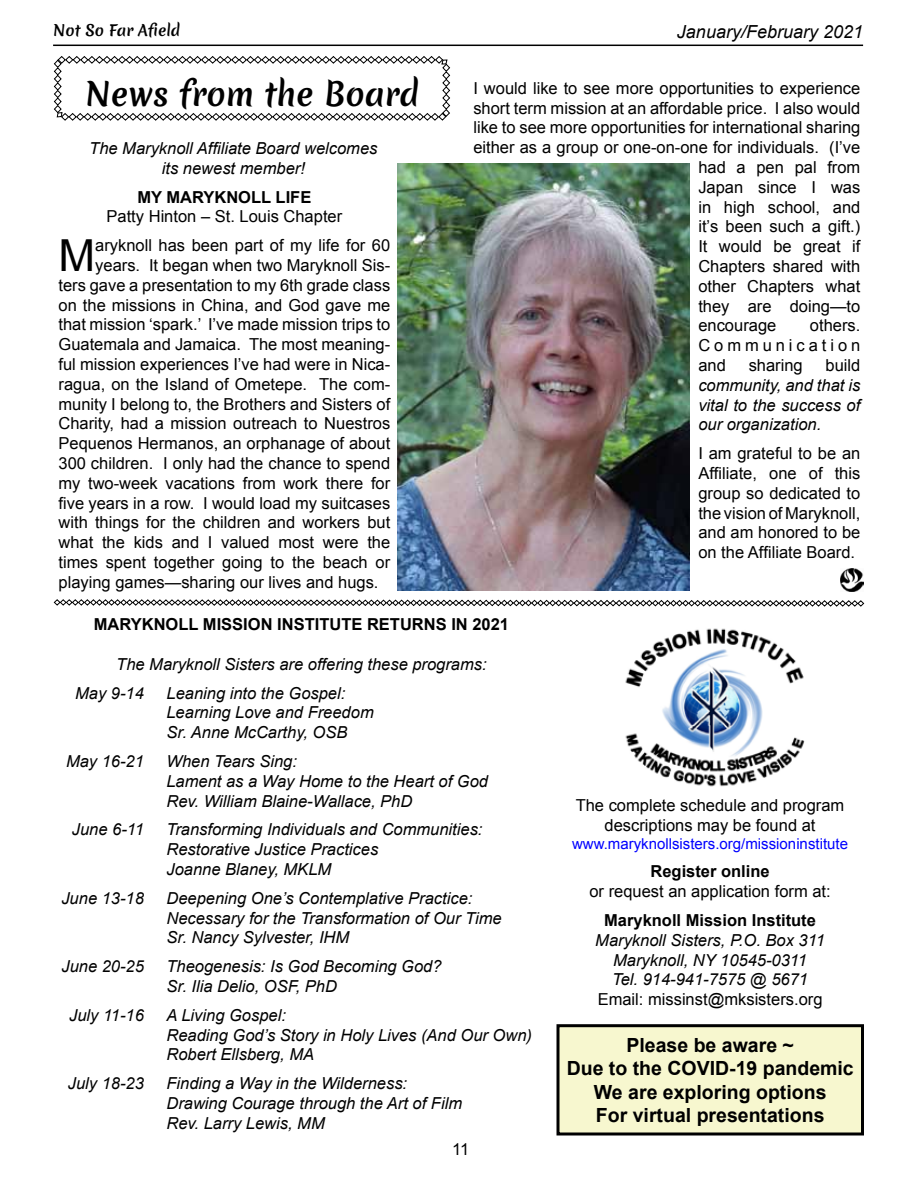
<style>
.page{position:relative;width:918px;height:1188px;background:#fff}
.page>*{position:absolute;margin:0;border:0;box-sizing:border-box;transform-origin:0 0}
.t1{font:44.1px "Arial";color:#000}
.t2{font:31.5px "Merienda One";color:#000}
.t3{font:700 19.5px/23.4px "Arial";color:#000;text-align:center}
.t4{font:italic 18px "Arial";color:#000}
.t5{font:16.5px/19.8px "Arial";color:#000;text-align:justify}
.t6{font:italic 16.5px/19.8px "Arial";color:#000}
.t7{font:700 16.5px "Arial";color:#000}
.t8{font:16.5px/19.8px "Arial";letter-spacing:.24em;color:#000}
.t9{font:15px "Arial";color:#00f}
.t10{font:15px "Merienda One";color:#000}
</style>
<div class="page">
<hr style="left:53px;top:45px;width:810px;height:1px;background:#000">
<svg style="left:54px;top:56px;width:396px;height:65px"></svg>
<svg style="left:54px;top:599px;width:810px;height:8px"></svg>
<img style="left:841px;top:569px;width:22px;height:23px">
<img style="left:398px;top:164px;width:291px;height:427px">
<div style="left:558px;top:1026px;width:304px;height:108px;background:#f7f7cf"></div>
<div style="left:556px;top:1024px;width:308px;height:112px;border:3px solid #000"></div>
<img style="left:625px;top:628px;width:180px;height:159px">
<p class="t10" style="left:53px;top:19px;width:129px">Not So Far Afield</p>
<h2 class="t2" style="left:85px;top:71px;width:335px">News from the Board</h2>
<p class="t6" style="left:89px;top:139px;width:290px;text-align:center">The Maryknoll Affiliate Board welcomes its newest member!</p>
<p class="t7" style="left:137px;top:186px;width:175px">My Maryknoll Life</p>
<p class="t5" style="left:107px;top:207px;width:237px">Patty Hinton – St. Louis Chapter</p>
<h1 class="t1" style="left:58px;top:227px;width:38px">M</h1>
<p class="t5" style="left:95px;top:236px;width:297px">aryknoll has been part of my life for 60</p>
<p class="t5" style="left:95px;top:256px;width:297px">years. It began when two Maryknoll Sis-</p>
<p class="t5" style="left:59px;top:275px;width:333px">ters gave a presentation to my 6th grade class</p>
<p class="t5" style="left:59px;top:295px;width:333px">on the missions in China, and God gave me</p>
<p class="t5" style="left:59px;top:315px;width:333px">that mission ‘spark. ’ I’ve made mission trips to</p>
<p class="t5" style="left:59px;top:335px;width:333px">Guatemala and Jamaica. The most meaning-</p>
<p class="t5" style="left:59px;top:355px;width:333px">ful mission experiences I’ve had were in Nica-</p>
<p class="t5" style="left:59px;top:374px;width:333px">ragua, on the Island of Ometepe. The com-</p>
<p class="t5" style="left:59px;top:394px;width:333px">munity I belong to, the Brothers and Sisters of</p>
<p class="t5" style="left:59px;top:414px;width:333px">Charity, had a mission outreach to Nuestros</p>
<p class="t5" style="left:59px;top:434px;width:333px">Pequenos Hermanos, an orphanage of about</p>
<p class="t5" style="left:59px;top:454px;width:333px">300 children. I only had the chance to spend</p>
<p class="t5" style="left:59px;top:473px;width:333px">my two-week vacations from work there for</p>
<p class="t5" style="left:59px;top:493px;width:333px">five years in a row. I would load my suitcases</p>
<p class="t5" style="left:59px;top:513px;width:333px">with things for the children and workers but</p>
<p class="t5" style="left:59px;top:533px;width:333px">what the kids and I valued most were the</p>
<p class="t5" style="left:59px;top:553px;width:333px">times spent together going to the beach or</p>
<p class="t5" style="left:59px;top:572px;width:319px">playing games—sharing our lives and hugs.</p>
<p class="t4" style="left:677px;top:20px;width:188px">January/February 2021</p>
<p class="t5" style="left:473px;top:78px;width:388px">I would like to see more opportunities to experience</p>
<p class="t5" style="left:473px;top:98px;width:388px">short term mission at an affordable price. I also would</p>
<p class="t5" style="left:473px;top:118px;width:388px">like to see more opportunities for international sharing</p>
<p class="t5" style="left:473px;top:138px;width:388px">either as a group or one-on-one for individuals. (I’ve</p>
<p class="t5" style="left:698px;top:158px;width:163px">had a pen pal from</p>
<p class="t5" style="left:698px;top:177px;width:163px">Japan since I was</p>
<p class="t5" style="left:698px;top:197px;width:163px">in high school, and</p>
<p class="t5" style="left:698px;top:217px;width:163px">it’s been such a gift. )</p>
<p class="t5" style="left:698px;top:237px;width:163px">It would be great if</p>
<p class="t5" style="left:698px;top:257px;width:163px">Chapters shared with</p>
<p class="t5" style="left:698px;top:276px;width:163px">other Chapters what</p>
<p class="t5" style="left:698px;top:296px;width:163px">they are doing—to</p>
<p class="t5" style="left:698px;top:316px;width:79px">encourage</p>
<p class="t8" style="left:698px;top:316px;width:163px;text-indent:112px">others.<br>Communication and</p>
<p class="t5" style="left:749px;top:356px;width:56px">sharing</p>
<p class="t5" style="left:826px;top:356px;width:36px">build</p>
<p class="t6" style="left:698px;top:375px;width:163px;text-align:justify">community, and that is vital to the success of our organization.</p>
<p class="t5" style="left:698px;top:444px;width:163px">I am grateful to be an Affiliate, one of this group so dedicated to the vision of Maryknoll, and am honored to be on the Affiliate Board.</p>
<p class="t7" style="left:94px;top:614px;width:417px">Maryknoll Mission Institute Returns in 2021</p>
<p class="t6" style="left:75px;top:650px;width:413px;line-height:28.8px;text-indent:41px">The Maryknoll Sisters are offering these programs:<br>May 9-14</p>
<p class="t6" style="left:166px;top:683px;width:209px">Leaning into the Gospel:<br>Learning Love and Freedom<br>Sr. Anne McCarthy, OSB</p>
<p class="t6" style="left:66px;top:752px;width:79px">May 16-21</p>
<p class="t6" style="left:166px;top:752px;width:323px">When Tears Sing:<br>Lament as a Way Home to the Heart of God<br>Rev. William Blaine-Wallace, PhD</p>
<p class="t6" style="left:72px;top:820px;width:74px">June 6-11</p>
<p class="t6" style="left:166px;top:820px;width:318px">Transforming Individuals and Communities:<br>Restorative Justice Practices<br>Joanne Blaney, MKLM</p>
<p class="t6" style="left:61px;top:888px;width:84px">June 13-18</p>
<p class="t6" style="left:166px;top:888px;width:337px">Deepening One’s Contemplative Practice:<br>Necessary for the Transformation of Our Time<br>Sr. Nancy Sylvester, IHM</p>
<p class="t6" style="left:61px;top:957px;width:84px">June 20-25</p>
<p class="t6" style="left:166px;top:957px;width:277px">Theogenesis: Is God Becoming God?<br>Sr. Ilia Delio, OSF, PhD</p>
<p class="t6" style="left:69px;top:1005px;width:76px">July 11-16</p>
<p class="t6" style="left:166px;top:1005px;width:367px">A Living Gospel:<br>Reading God’s Story in Holy Lives (And Our Own)<br>Robert Ellsberg, MA</p>
<p class="t6" style="left:68px;top:1074px;width:78px">July 18-23</p>
<p class="t6" style="left:166px;top:1074px;width:297px">Finding a Way in the Wilderness:<br>Drawing Courage through the Art of Film<br>Rev. Larry Lewis, MM</p>
<p class="t5" style="left:452px;top:1139px;width:19px">11</p>
<p class="t5" style="left:576px;top:795px;width:270px;text-align:center">The complete schedule and program descriptions may be found at</p>
<p class="t9" style="left:572px;top:833px;width:277px">www.maryknollsisters.org/missioninstitute</p>
<p class="t7" style="left:651px;top:861px;width:121px">Register online</p>
<p class="t5" style="left:589px;top:882px;width:243px">or request an application form at:</p>
<p class="t7" style="left:604px;top:909px;width:213px">Maryknoll Mission Institute</p>
<p class="t6" style="left:595px;top:930px;width:231px;text-align:center">Maryknoll Sisters, P.O. Box 311<br>Maryknoll, NY 10545-0311<br>Tel. 914-941-7575 @ 5671</p>
<p class="t5" style="left:598px;top:990px;width:226px">Email: missinst@mksisters.org</p>
<p class="t3" style="left:567px;top:1034px;width:289px">Please be aware ~<br>Due to the COVID-19 pandemic<br>We are exploring options<br>For virtual presentations</p>
</div>
